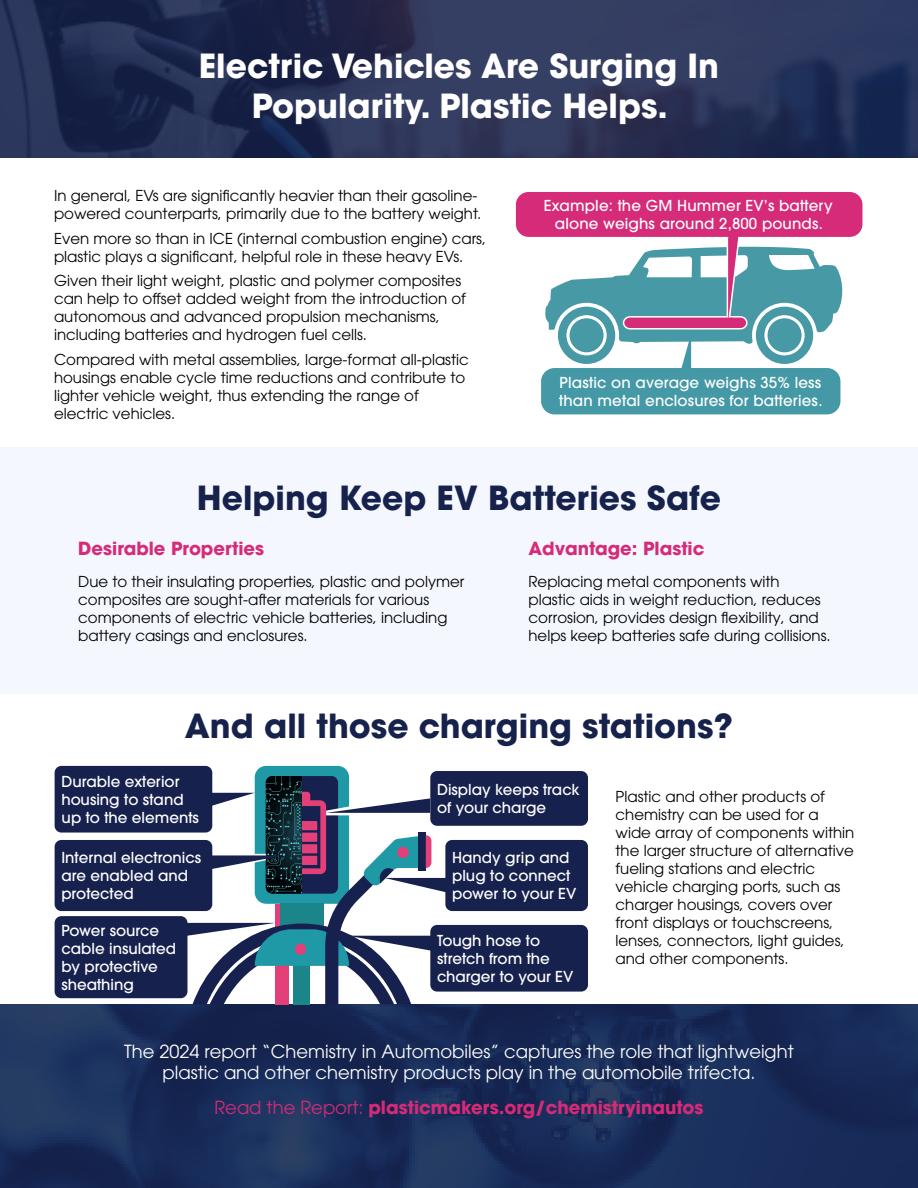
<style>
.page{position:relative;width:918px;height:1188px;background:#fff}
.page>*{position:absolute;margin:0;border:0;box-sizing:border-box;transform-origin:0 0}
.t1{font:700 33px "ITC Avant Garde Pro";color:#16224c}
.t2{font:700 33px/39.6px "ITC Avant Garde Pro";color:#fff;text-align:center}
.t3{font:18px/21.6px "ITC Avant Garde Pro";color:#fff;text-align:center}
.t4{font:700 18px "ITC Avant Garde Pro";color:#d62a78}
.t5{font:700 18px "ITC Avant Garde Pro";color:#d62b78}
.t6{font:15px/18px "ITC Avant Garde Pro";color:#000}
.t7{font:500 15px/18px "ITC Avant Garde Pro";color:#fff}
.s1{font-weight:400}
</style>
<div class="page">
<svg style="left:0;top:1004px;width:918px;height:184px;background:#192c58"></svg>
<svg style="left:0;top:0;width:918px;height:158px;background:#273156"></svg>
<div style="left:0;top:447px;width:918px;height:246px;background:#f5f7ff"></div>
<div style="left:430px;top:925px;width:158px;height:67px;background:#17214d;border-radius:7px"></div>
<div style="left:55px;top:766px;width:157px;height:67px;background:#17214d;border-radius:7px"></div>
<div style="left:430px;top:771px;width:158px;height:55px;background:#17214d;border-radius:7px"></div>
<div style="left:445px;top:840px;width:143px;height:71px;background:#17214d;border-radius:7px"></div>
<div style="left:55px;top:916px;width:132px;height:82px;background:#17214d;border-radius:7px"></div>
<div style="left:55px;top:840px;width:157px;height:71px;background:#17214d;border-radius:7px"></div>
<div style="left:515px;top:191px;width:348px;height:47px;background:#d62b78;border-radius:14px"></div>
<div style="left:514px;top:190px;width:350px;height:48px;border:2px solid #fff;border-radius:14px"></div>
<div style="left:541px;top:368px;width:299px;height:46px;background:#4599a6;border-radius:14px"></div>
<svg style="left:545px;top:235px;width:297px;height:135px"></svg>
<div style="left:255px;top:766px;width:94px;height:138px;background:#1f99a6;border-radius:11px"></div>
<div style="left:266px;top:776px;width:72px;height:118px;background:#17214f;border-radius:7px"></div>
<img style="left:266px;top:776px;width:36px;height:16px">
<svg style="left:176px;top:792px;width:270px;height:212px"></svg>
<p class="t2" style="left:199px;top:46px;width:522px">Electric Vehicles Are Surging In<br>Popularity. Plastic Helps.</p>
<p class="t6" style="left:54px;top:186px;width:429px">In general, EVs are significantly heavier than their gasoline&shy;powered counterparts, primarily due to the battery weight.</p>
<p class="t6" style="left:54px;top:229px;width:434px">Even more so than in ICE (internal combustion engine) cars, plastic plays a significant, helpful role in these heavy EVs.</p>
<p class="t6" style="left:54px;top:272px;width:413px">Given their light weight, plastic and polymer composites can help to offset added weight from the introduction of autonomous and advanced propulsion mechanisms, including batteries and hydrogen fuel cells.</p>
<p class="t6" style="left:54px;top:350px;width:416px">Compared with metal assemblies, large-format all-plastic housings enable cycle time reductions and contribute to lighter vehicle weight, thus extending the range of electric vehicles.</p>
<p class="t7" style="left:544px;top:196px;width:290px;text-align:center">Example: the GM Hummer EV’s battery alone weighs around 2,800 pounds.</p>
<p class="t7" style="left:559px;top:373px;width:265px">Plastic on average weighs 35% less than metal enclosures for batteries.</p>
<p class="t1" style="left:197px;top:476px;width:526px">Helping Keep EV Batteries Safe</p>
<p class="t5" style="left:78px;top:537px;width:187px">Desirable Properties</p>
<p class="t6" style="left:78px;top:572px;width:388px">Due to their insulating properties, plastic and polymer composites are sought-after materials for various components of electric vehicle batteries, including battery casings and enclosures.</p>
<p class="t5" style="left:528px;top:537px;width:178px">Advantage: Plastic</p>
<p class="t6" style="left:528px;top:572px;width:304px">Replacing metal components with<br>plastic aids in weight reduction, reduces corrosion, provides design flexibility, and helps keep batteries safe during collisions.</p>
<p class="t1" style="left:185px;top:704px;width:550px">And all those charging stations?</p>
<p class="t7" style="left:61px;top:772px;width:139px">Durable exterior housing to stand up to the elements</p>
<p class="t7" style="left:437px;top:780px;width:144px">Display keeps track of your charge</p>
<p class="t7" style="left:452px;top:848px;width:126px">Handy grip and plug to connect power to your EV</p>
<p class="t7" style="left:61px;top:921px;width:116px">Power source cable insulated by protective sheathing</p>
<p class="t7" style="left:61px;top:848px;width:141px">Internal electronics are enabled and protected</p>
<p class="t7" style="left:437px;top:931px;width:138px">Tough hose to stretch from the charger to your EV</p>
<p class="t6" style="left:616px;top:787px;width:240px">Plastic and other products of chemistry can be used for a wide array of components within the larger structure of alternative fueling stations and electric vehicle charging ports, such as charger housings, covers over front displays or touchscreens, lenses, connectors, light guides, and other components.</p>
<p class="t3" style="left:124px;top:1040px;width:671px">The 2024 report “Chemistry in Automobiles” captures the role that lightweight plastic and other chemistry products play in the automobile trifecta.</p>
<p class="t4" style="left:214px;top:1096px;width:491px"><span class="s1">Read the Report:</span> plasticmakers.org/chemistryinautos</p>
</div>
